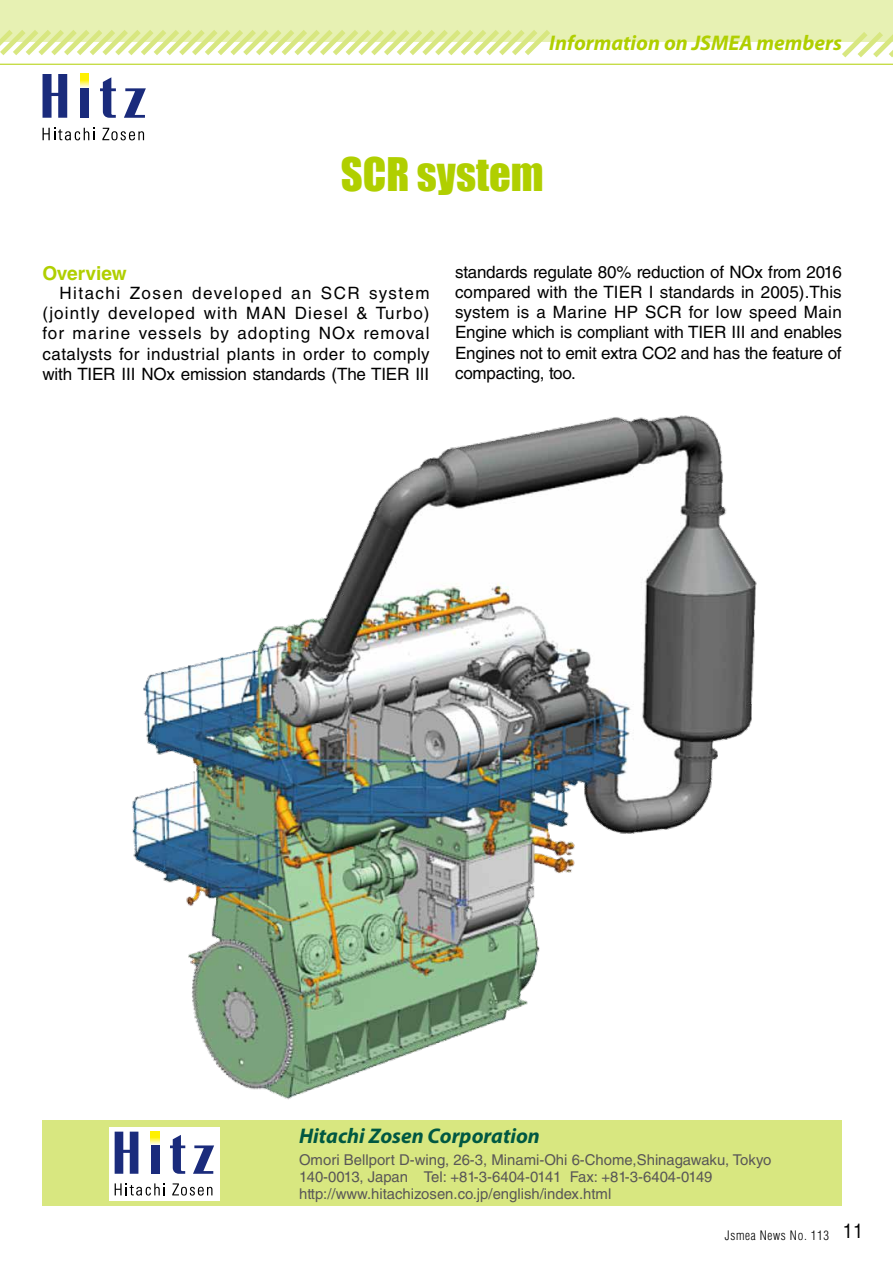
<style>
.page{position:relative;width:893px;height:1263px;background:#fff}
.page>*{position:absolute;margin:0;border:0;box-sizing:border-box;transform-origin:0 0}
.t1{font:42.45px "Impact";color:#b0cf00}
.t2{font:italic 700 21.3px "Myriad Pro";color:#b0cf00}
.t3{font:italic 700 21.3px "Myriad Pro";color:#005842}
.t4{font:700 19.2px "Helvetica LT Std";color:#b0cf00}
.t5{font:16.95px/20.2px "Helvetica LT Std";letter-spacing:-.01em;color:#000;text-align:justify}
.t6{font:14.85px/17px "Helvetica LT Std";color:#595757}
.t7{font:300 condensed 12.75px "Helvetica LT Std";letter-spacing:.05em;color:#000}
.s1{font-weight:400;font-size:19.2px}
</style>
<div class="page">
<div style="left:0;top:0;width:893px;height:42px;background:#e7f1b3"></div>
<svg style="left:842px;top:32px;width:51px;height:26px"></svg>
<hr style="left:0;top:64px;width:893px;height:1px;background:#b0cf00">
<svg style="left:0;top:30px;width:550px;height:25px"></svg>
<div style="left:43px;top:1120px;width:799px;height:85px;background:#d8e780"></div>
<img style="left:132px;top:415px;width:625px;height:685px">
<svg style="left:43px;top:128px;width:52px;height:12px"></svg>
<svg style="left:102px;top:128px;width:42px;height:12px"></svg>
<svg style="left:80px;top:74px;width:9px;height:14px"></svg>
<svg style="left:124px;top:88px;width:22px;height:30px"></svg>
<svg style="left:100px;top:77px;width:16px;height:41px"></svg>
<div style="left:80px;top:88px;width:9px;height:30px;background:#1a2b7c"></div>
<svg style="left:43px;top:74px;width:24px;height:44px"></svg>
<div style="left:109px;top:1127px;width:110px;height:74px;background:#fff"></div>
<svg style="left:115px;top:1183px;width:50px;height:12px"></svg>
<svg style="left:172px;top:1183px;width:40px;height:12px"></svg>
<svg style="left:151px;top:1131px;width:8px;height:14px"></svg>
<svg style="left:193px;top:1145px;width:21px;height:29px"></svg>
<svg style="left:170px;top:1135px;width:15px;height:39px"></svg>
<div style="left:151px;top:1145px;width:8px;height:29px;background:#1a2b7c"></div>
<svg style="left:115px;top:1131px;width:23px;height:43px"></svg>
<p class="t2" style="left:549px;top:31px;width:294px">Information on JSMEA members</p>
<h1 class="t1" style="left:341px;top:142px;width:204px">SCR system</h1>
<p class="t4" style="left:43px;top:261px;width:86px">Overview</p>
<p class="t5" style="left:43px;top:283px;width:389px;text-indent:17px">Hitachi Zosen developed an SCR system (jointly developed with MAN Diesel &amp; Turbo) for marine vessels by adopting NOx removal catalysts for industrial plants in order to comply with TIER III NOx emission standards (The TIER III</p>
<p class="t5" style="left:455px;top:262px;width:388px">standards regulate 80% reduction of NOx from 2016 compared with the TIER I standards in 2005).This system is a Marine HP SCR for low speed Main Engine which is compliant with TIER III and enables Engines not to emit extra CO2 and has the feature of compacting, too.</p>
<p class="t3" style="left:299px;top:1124px;width:242px">Hitachi Zosen Corporation</p>
<p class="t6" style="left:299px;top:1151px;width:474px">Omori Bellport D-wing, 26-3, Minami-Ohi 6-Chome,Shinagawaku, Tokyo<br>140-0013, Japan Tel: +81-3-6404-0141 Fax: +81-3-6404-0149 http://www.hitachizosen.co.jp/english/index.html</p>
<p class="t7" style="left:725px;top:1227px;width:140px">Jsmea News No. 113 <span class="s1">11</span></p>
</div>
